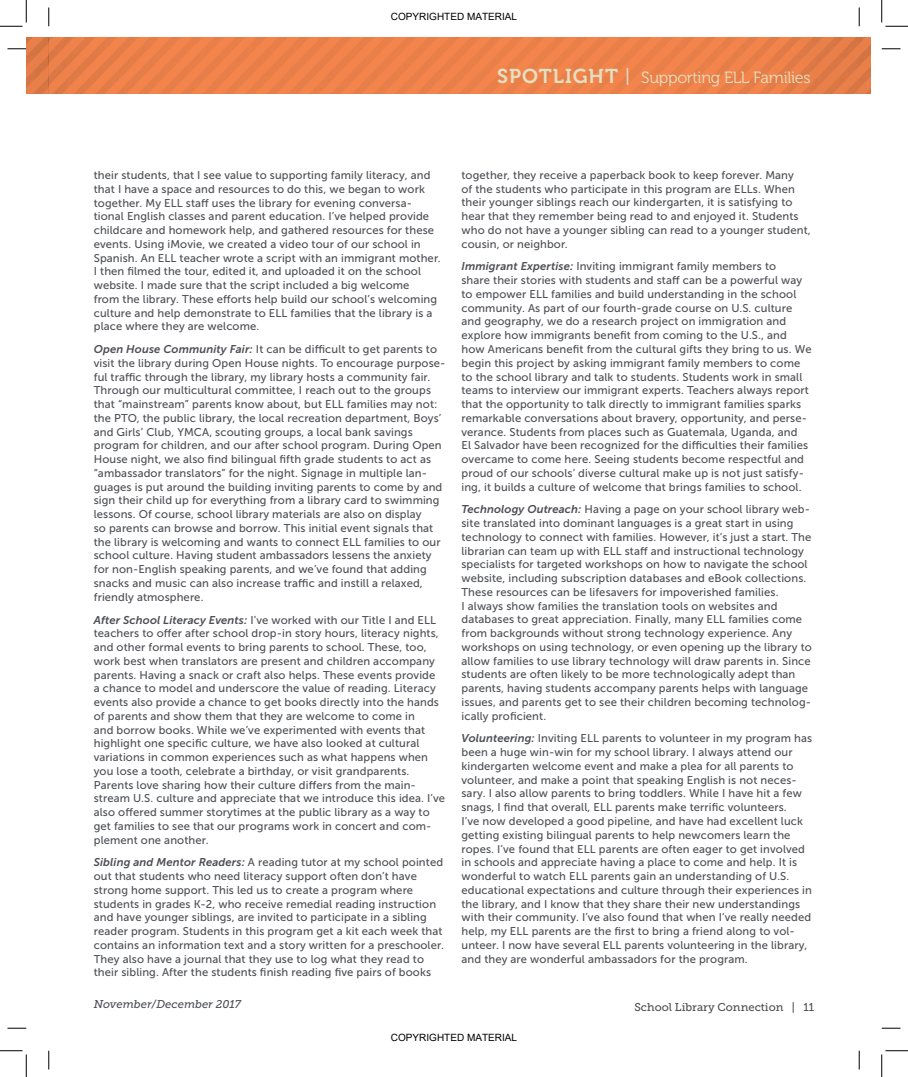
<style>
.page{position:relative;width:908px;height:1077px;background:#fff}
.page>*{position:absolute;margin:0;border:0;box-sizing:border-box;transform-origin:0 0}
.t1{font:16.25px "Museo 300";letter-spacing:-.02em;color:#e3e0c1}
.t2{font:11.25px/13.8px "Museo Sans 500";letter-spacing:.01em;color:#4d4f54}
.t3{font:11.25px "Museo Slab 500";color:#4d4f54}
.t4{font:italic 11.25px "Museo Slab 500";color:#4d4f54}
.t5{font:10px "Arial";color:#000}
.s1{font-family:"Museo 700";font-size:20px}
.s2{font-family:"Museo Sans 500";font-size:17.5px}
.s3{font-family:"Museo Sans 700";font-style:italic}
</style>
<div class="page">
<svg style="left:26px;top:38px;width:23px;height:56px"></svg>
<svg style="left:49px;top:38px;width:821px;height:56px;fill:#ed814a"></svg>
<svg style="left:8px;top:48px;width:18px;height:2px"></svg>
<svg style="left:881px;top:48px;width:19px;height:2px"></svg>
<svg style="left:8px;top:1027px;width:18px;height:1px"></svg>
<svg style="left:881px;top:1027px;width:19px;height:1px"></svg>
<svg style="left:48px;top:8px;width:2px;height:18px"></svg>
<svg style="left:48px;top:1050px;width:2px;height:19px"></svg>
<svg style="left:858px;top:8px;width:2px;height:18px"></svg>
<svg style="left:858px;top:1050px;width:2px;height:19px"></svg>
<svg style="left:0;top:0;width:27px;height:27px"></svg>
<svg style="left:0;top:1050px;width:27px;height:26px"></svg>
<svg style="left:881px;top:0;width:27px;height:27px"></svg>
<svg style="left:881px;top:1050px;width:27px;height:26px"></svg>
<p class="t5" style="left:391px;top:10px;width:128px">COPYRIGHTED MATERIAL</p>
<h1 class="t1" style="left:497px;top:69px;width:315px"><span class="s1">SPOTLIGHT</span> <span class="s2">|</span> Supporting ELL Families</h1>
<p class="t2" style="left:94px;top:168px;width:348px">their students, that I see value to supporting family literacy, and that I have a space and resources to do this, we began to work together. My ELL staff uses the library for evening conversa&shy;tional English classes and parent education. I’ve helped provide childcare and homework help, and gathered resources for these events. Using iMovie, we created a video tour of our school in Spanish. An ELL teacher wrote a script with an immigrant mother.<br>I then filmed the tour, edited it, and uploaded it on the school website. I made sure that the script included a big welcome<br>from the library. These efforts help build our school’s welcoming culture and help demonstrate to ELL families that the library is a place where they are welcome.</p>
<p class="t2" style="left:94px;top:342px;width:353px"><span class="s3">Open House Community Fair:</span> It can be difficult to get parents to visit the library during Open House nights. To encourage purpose&shy;ful traffic through the library, my library hosts a community fair.<br>Through our multicultural committee, I reach out to the groups that “mainstream” parents know about, but ELL families may not: the PTO, the public library, the local recreation department, Boys’ and Girls’ Club, YMCA, scouting groups, a local bank savings program for children, and our after school program. During Open House night, we also find bilingual fifth grade students to act as “ambassador translators” for the night. Signage in multiple lan&shy;guages is put around the building inviting parents to come by and sign their child up for everything from a library card to swimming lessons. Of course, school library materials are also on display<br>so parents can browse and borrow. This initial event signals that the library is welcoming and wants to connect ELL families to our school culture. Having student ambassadors lessens the anxiety for non-English speaking parents, and we’ve found that adding snacks and music can also increase traffic and instill a relaxed, friendly atmosphere.</p>
<p class="t2" style="left:94px;top:612px;width:353px"><span class="s3">After School Literacy Events:</span> I’ve worked with our Title I and ELL teachers to offer after school drop-in story hours, literacy nights, and other formal events to bring parents to school. These, too, work best when translators are present and children accompany parents. Having a snack or craft also helps. These events provide<br>a chance to model and underscore the value of reading. Literacy events also provide a chance to get books directly into the hands of parents and show them that they are welcome to come in<br>and borrow books. While we’ve experimented with events that highlight one specific culture, we have also looked at cultural variations in common experiences such as what happens when you lose a tooth, celebrate a birthday, or visit grandparents.<br>Parents love sharing how their culture differs from the main&shy;stream U.S. culture and appreciate that we introduce this idea. I’ve also offered summer storytimes at the public library as a way to get families to see that our programs work in concert and com&shy;plement one another.</p>
<p class="t2" style="left:94px;top:855px;width:351px"><span class="s3">Sibling and Mentor Readers:</span> A reading tutor at my school pointed out that students who need literacy support often don’t have strong home support. This led us to create a program where students in grades K-2, who receive remedial reading instruction and have younger siblings, are invited to participate in a sibling reader program. Students in this program get a kit each week that contains an information text and a story written for a preschooler.<br>They also have a journal that they use to log what they read to their sibling. After the students finish reading five pairs of books</p>
<p class="t2" style="left:461px;top:168px;width:351px">together, they receive a paperback book to keep forever. Many<br>of the students who participate in this program are ELLs. When their younger siblings reach our kindergarten, it is satisfying to hear that they remember being read to and enjoyed it. Students who do not have a younger sibling can read to a younger student, cousin, or neighbor.</p>
<p class="t2" style="left:461px;top:260px;width:351px"><span class="s3">Immigrant Expertise:</span> Inviting immigrant family members to<br>share their stories with students and staff can be a powerful way to empower ELL families and build understanding in the school community. As part of our fourth-grade course on U.S. culture and geography, we do a research project on immigration and explore how immigrants benefit from coming to the U.S., and how Americans benefit from the cultural gifts they bring to us. We begin this project by asking immigrant family members to come to the school library and talk to students. Students work in small teams to interview our immigrant experts. Teachers always report that the opportunity to talk directly to immigrant families sparks remarkable conversations about bravery, opportunity, and perse&shy;verance. Students from places such as Guatemala, Uganda, and<br>El Salvador have been recognized for the difficulties their families overcame to come here. Seeing students become respectful and proud of our schools’ diverse cultural make up is not just satisfy&shy;ing, it builds a culture of welcome that brings families to school.</p>
<p class="t2" style="left:461px;top:502px;width:352px"><span class="s3">Technology Outreach:</span> Having a page on your school library web&shy;site translated into dominant languages is a great start in using technology to connect with families. However, it’s just a start. The librarian can team up with ELL staff and instructional technology specialists for targeted workshops on how to navigate the school website, including subscription databases and eBook collections.<br>These resources can be lifesavers for impoverished families.<br>I always show families the translation tools on websites and databases to great appreciation. Finally, many ELL families come from backgrounds without strong technology experience. Any workshops on using technology, or even opening up the library to allow families to use library technology will draw parents in. Since students are often likely to be more technologically adept than parents, having students accompany parents helps with language issues, and parents get to see their children becoming technolog&shy;ically proficient.</p>
<p class="t2" style="left:461px;top:731px;width:352px"><span class="s3">Volunteering:</span> Inviting ELL parents to volunteer in my program has been a huge win-win for my school library. I always attend our kindergarten welcome event and make a plea for all parents to volunteer, and make a point that speaking English is not neces&shy;sary. I also allow parents to bring toddlers. While I have hit a few snags, I find that overall, ELL parents make terrific volunteers.<br>I’ve now developed a good pipeline, and have had excellent luck getting existing bilingual parents to help newcomers learn the ropes. I’ve found that ELL parents are often eager to get involved in schools and appreciate having a place to come and help. It is wonderful to watch ELL parents gain an understanding of U.S. educational expectations and culture through their experiences in the library, and I know that they share their new understandings with their community. I’ve also found that when I’ve really needed help, my ELL parents are the first to bring a friend along to vol&shy;unteer. I now have several ELL parents volunteering in the library, and they are wonderful ambassadors for the program.</p>
<p class="t4" style="left:94px;top:997px;width:149px">November/December 2017</p>
<p class="t3" style="left:634px;top:1000px;width:181px">School Library Connection | 11</p>
<p class="t5" style="left:391px;top:1030px;width:128px">COPYRIGHTED MATERIAL</p>
</div>
